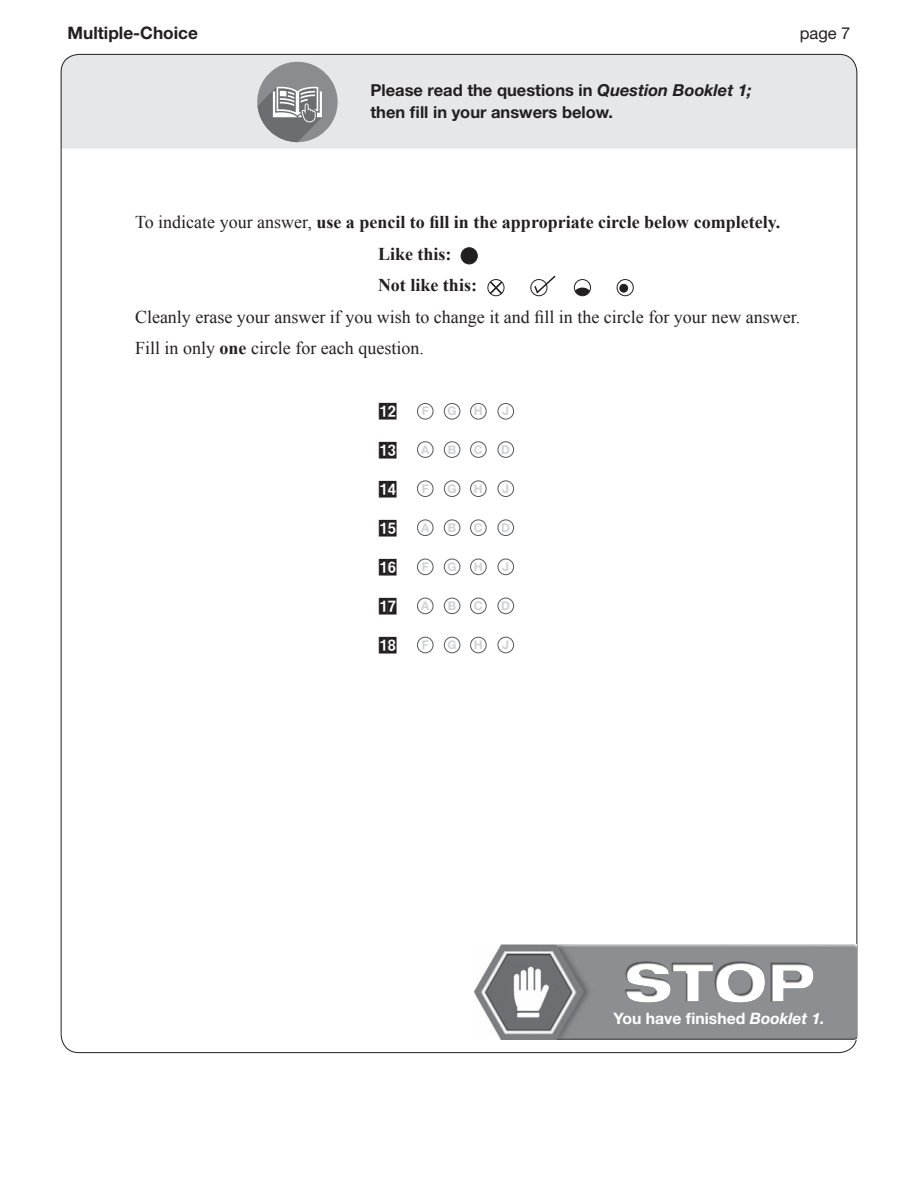
<style>
.page{position:relative;width:918px;height:1188px;background:#fff}
.page>*{position:absolute;margin:0;border:0;box-sizing:border-box;transform-origin:0 0}
.t1{font:800 expanded 54px "Helvetica Neue LT Std";color:#fff}
._9_Directions_Fill_i{font:18px "Times New Roman";color:#231f20}
._9_Directions_Fill_i-2{font:700 18px "Times New Roman";color:#231f20}
.t2{font:700 17.25px "Helvetica Neue LT Std";color:#231f20}
.t3{font:700 16.5px/22.5px "Helvetica Neue LT Std";color:#231f20}
.t4{font:16.5px "Helvetica Neue LT Std";color:#231f20}
.You_have_finished_Bo{font:700 15.75px "Helvetica Neue LT Std";color:#fff}
.t5{font:700 12px "Helvetica Neue";color:#d1d2d4}
.s1{font-style:italic}
.s2{font-weight:400}
.s3{font-weight:700}
</style>
<div class="page">
<div style="left:61px;top:54px;width:796px;height:94px;background:#e6e7e9"></div>
<div style="left:257px;top:62px;width:81px;height:80px;background:#8a8c8f;border-radius:50%"></div>
<svg style="left:258px;top:86px;width:64px;height:56px"></svg>
<div style="left:461px;top:248px;width:16px;height:16px;background:#231f20;border-radius:50%"></div>
<div style="left:461px;top:247px;width:17px;height:17px;border:1px solid #231f20;border-radius:50%"></div>
<svg style="left:488px;top:276px;width:146px;height:20px"></svg>
<div style="left:417px;top:403px;width:17px;height:17px;border:1px solid #57585a;border-radius:50%"></div>
<div style="left:444px;top:403px;width:16px;height:17px;border:1px solid #57585a;border-radius:50%"></div>
<div style="left:470px;top:403px;width:17px;height:17px;border:1px solid #57585a;border-radius:50%"></div>
<div style="left:498px;top:403px;width:16px;height:17px;border:1px solid #57585a;border-radius:50%"></div>
<div style="left:417px;top:441px;width:17px;height:17px;border:1px solid #57585a;border-radius:50%"></div>
<div style="left:444px;top:441px;width:16px;height:17px;border:1px solid #57585a;border-radius:50%"></div>
<div style="left:470px;top:441px;width:17px;height:17px;border:1px solid #57585a;border-radius:50%"></div>
<div style="left:498px;top:441px;width:16px;height:17px;border:1px solid #57585a;border-radius:50%"></div>
<div style="left:417px;top:480px;width:17px;height:17px;border:1px solid #57585a;border-radius:50%"></div>
<div style="left:444px;top:480px;width:16px;height:17px;border:1px solid #57585a;border-radius:50%"></div>
<div style="left:470px;top:480px;width:17px;height:17px;border:1px solid #57585a;border-radius:50%"></div>
<div style="left:498px;top:480px;width:16px;height:17px;border:1px solid #57585a;border-radius:50%"></div>
<div style="left:417px;top:519px;width:17px;height:17px;border:1px solid #57585a;border-radius:50%"></div>
<div style="left:444px;top:519px;width:16px;height:17px;border:1px solid #57585a;border-radius:50%"></div>
<div style="left:470px;top:519px;width:17px;height:17px;border:1px solid #57585a;border-radius:50%"></div>
<div style="left:498px;top:519px;width:16px;height:17px;border:1px solid #57585a;border-radius:50%"></div>
<div style="left:417px;top:559px;width:17px;height:16px;border:1px solid #57585a;border-radius:50%"></div>
<div style="left:444px;top:559px;width:16px;height:16px;border:1px solid #57585a;border-radius:50%"></div>
<div style="left:470px;top:559px;width:17px;height:16px;border:1px solid #57585a;border-radius:50%"></div>
<div style="left:498px;top:559px;width:16px;height:16px;border:1px solid #57585a;border-radius:50%"></div>
<div style="left:417px;top:598px;width:17px;height:16px;border:1px solid #57585a;border-radius:50%"></div>
<div style="left:444px;top:598px;width:16px;height:16px;border:1px solid #57585a;border-radius:50%"></div>
<div style="left:470px;top:598px;width:17px;height:16px;border:1px solid #57585a;border-radius:50%"></div>
<div style="left:498px;top:598px;width:16px;height:16px;border:1px solid #57585a;border-radius:50%"></div>
<div style="left:417px;top:637px;width:17px;height:16px;border:1px solid #57585a;border-radius:50%"></div>
<div style="left:444px;top:637px;width:16px;height:16px;border:1px solid #57585a;border-radius:50%"></div>
<div style="left:470px;top:637px;width:17px;height:16px;border:1px solid #57585a;border-radius:50%"></div>
<div style="left:498px;top:637px;width:16px;height:16px;border:1px solid #57585a;border-radius:50%"></div>
<img style="left:475px;top:945px;width:382px;height:95px">
<div style="left:612px;top:946px;width:274px;height:68px;background:#231f20;opacity:.75"></div>
<p class="t2" style="left:68px;top:22px;width:132px">Multiple-Choice</p>
<p class="t4" style="left:800px;top:24px;width:52px">page 7</p>
<p class="t3" style="left:370px;top:78px;width:383px">Please read the questions in <span class="s1">Question Booklet 1; </span>then fill in your answers below.</p>
<p class="_9_Directions_Fill_i-2" style="left:135px;top:210px;width:647px"><span class="s2">To indicate your answer,</span> use a pencil to fill in the appropriate circle below completely.</p>
<p class="_9_Directions_Fill_i-2" style="left:378px;top:242px;width:75px">Like this:</p>
<p class="_9_Directions_Fill_i-2" style="left:378px;top:273px;width:100px">Not like this:</p>
<p class="_9_Directions_Fill_i" style="left:135px;top:305px;width:667px">Cleanly erase your answer if you wish to change it and fill in the circle for your new answer.</p>
<p class="_9_Directions_Fill_i" style="left:135px;top:336px;width:290px">Fill in only <span class="s3">one</span> circle for each question.</p>
<p class="t5" style="left:422px;top:404px;width:9px">F</p>
<p class="t5" style="left:448px;top:404px;width:11px">G</p>
<p class="t5" style="left:474px;top:404px;width:10px">H</p>
<p class="t5" style="left:502px;top:404px;width:8px">J</p>
<p class="t5" style="left:421px;top:440px;width:10px">A</p>
<p class="t5" style="left:448px;top:440px;width:10px">B</p>
<p class="t5" style="left:474px;top:440px;width:10px">C</p>
<p class="t5" style="left:501px;top:440px;width:10px">D</p>
<p class="t5" style="left:422px;top:481px;width:9px">F</p>
<p class="t5" style="left:448px;top:481px;width:11px">G</p>
<p class="t5" style="left:474px;top:481px;width:10px">H</p>
<p class="t5" style="left:502px;top:481px;width:8px">J</p>
<p class="t5" style="left:421px;top:518px;width:10px">A</p>
<p class="t5" style="left:448px;top:518px;width:10px">B</p>
<p class="t5" style="left:474px;top:518px;width:10px">C</p>
<p class="t5" style="left:501px;top:518px;width:10px">D</p>
<p class="t5" style="left:422px;top:559px;width:9px">F</p>
<p class="t5" style="left:448px;top:559px;width:11px">G</p>
<p class="t5" style="left:474px;top:559px;width:10px">H</p>
<p class="t5" style="left:502px;top:559px;width:8px">J</p>
<p class="t5" style="left:421px;top:596px;width:10px">A</p>
<p class="t5" style="left:448px;top:596px;width:10px">B</p>
<p class="t5" style="left:474px;top:596px;width:10px">C</p>
<p class="t5" style="left:501px;top:596px;width:10px">D</p>
<p class="t5" style="left:422px;top:637px;width:9px">F</p>
<p class="t5" style="left:448px;top:637px;width:11px">G</p>
<p class="t5" style="left:474px;top:637px;width:10px">H</p>
<p class="t5" style="left:502px;top:637px;width:8px">J</p>
<h1 class="t1" style="left:624px;top:947px;width:193px">STOP</h1>
<p class="You_have_finished_Bo" style="left:613px;top:1009px;width:213px">You have finished <span class="s1">Booklet 1.</span></p>
</div>
